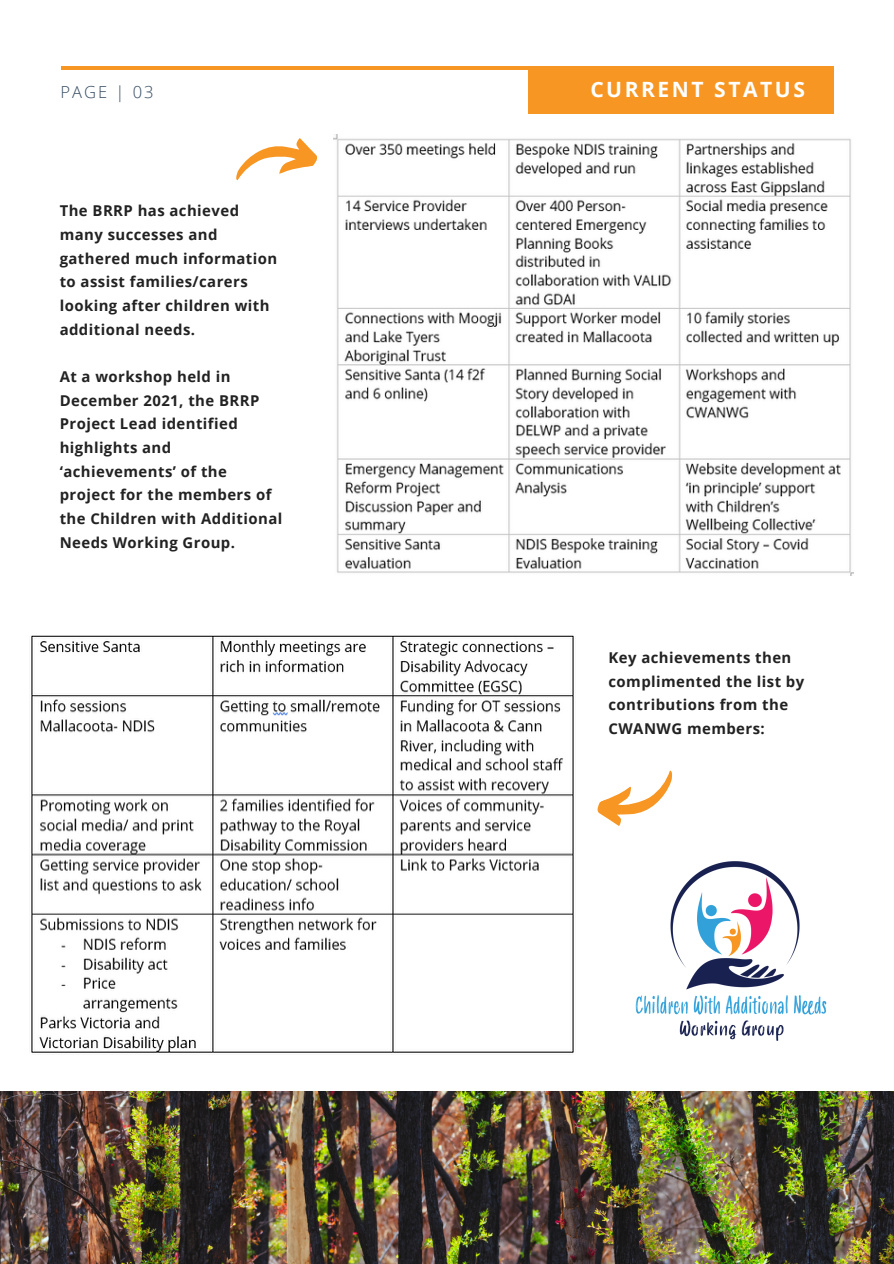
<style>
.page{position:relative;width:894px;height:1264px;background:#fff}
.page>*{position:absolute;margin:0;border:0;box-sizing:border-box;transform-origin:0 0}
.t1{font:700 21px "Open Sans";letter-spacing:.12em;color:#fff}
.t2{font:300 16.5px "Open Sans";letter-spacing:.12em;color:#364d62}
.t3{font:700 14.85px/23.7px "Open Sans";letter-spacing:.03em;color:#222}
</style>
<div class="page">
<hr style="left:61px;top:66px;width:771px;height:4px;background:#f79622">
<div style="left:528px;top:66px;width:305px;height:48px;background:#f79622"></div>
<img style="left:333px;top:135px;width:520px;height:440px">
<svg style="left:236px;top:138px;width:82px;height:43px"></svg>
<img style="left:635px;top:861px;width:192px;height:180px">
<svg style="left:597px;top:770px;width:75px;height:56px"></svg>
<img style="left:31px;top:635px;width:543px;height:418px">
<img style="left:0;top:1091px;width:893px;height:172px">
<p class="t2" style="left:61px;top:80px;width:94px">PAGE | 03</p>
<p class="t1" style="left:590px;top:74px;width:216px">CURRENT STATUS</p>
<p class="t3" style="left:60px;top:199px;width:219px">The BRRP has achieved many successes and gathered much information to assist families/carers looking after children with additional needs.</p>
<p class="t3" style="left:60px;top:364px;width:224px">At a workshop held in<br>December 2021, the BRRP<br>Project Lead identified highlights and ‘achievements’ of the project for the members of the Children with Additional<br>Needs Working Group.</p>
<p class="t3" style="left:608px;top:645px;width:197px">Key achievements then complimented the list by contributions from the<br>CWANWG members:</p>
</div>
